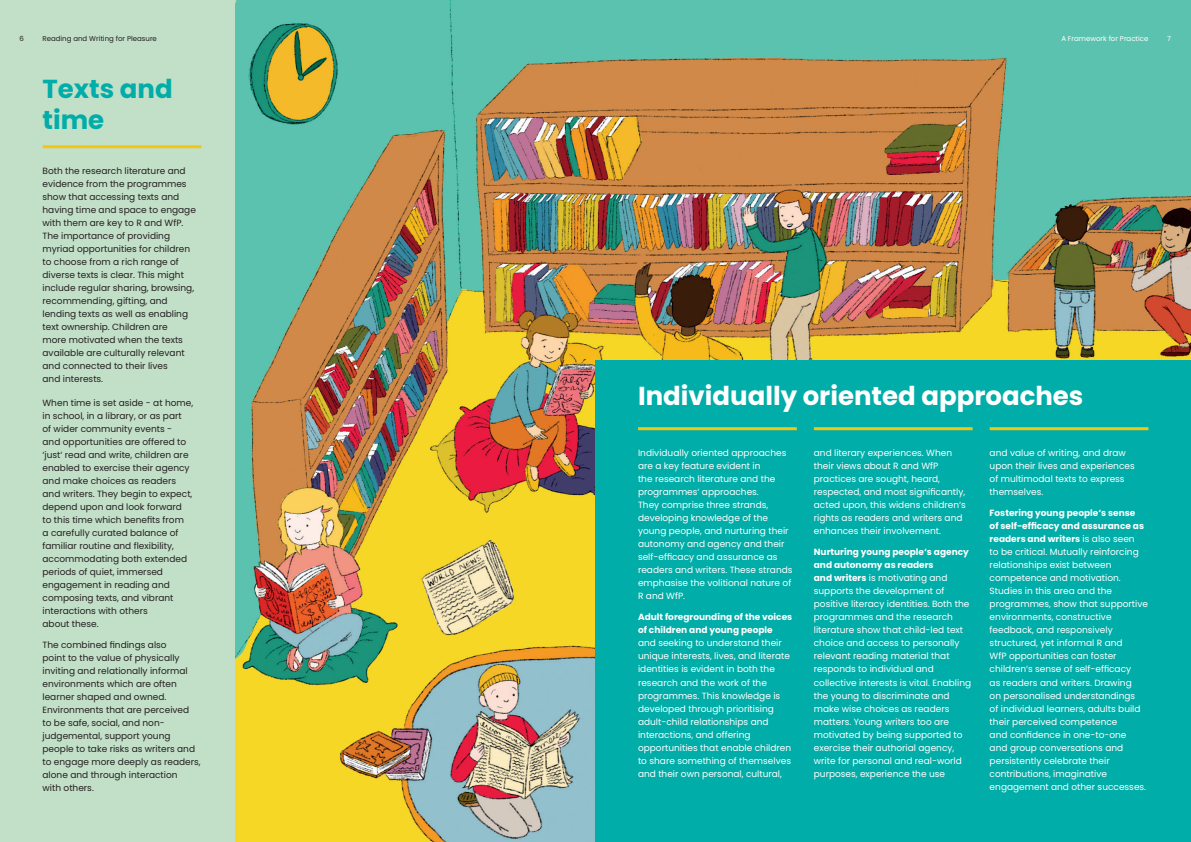
<style>
.page{position:relative;width:1191px;height:842px;background:#fff}
.page>*{position:absolute;margin:0;border:0;box-sizing:border-box;transform-origin:0 0}
.Main_Heading{font:700 26px "Poppins";color:#fff}
.Main_Heading-2{font:700 26px/31.2px "Poppins";color:#00ada8}
.Body{font:9px/13px "Poppins";color:#fff}
.Body-2{font:9px/13px "Poppins";color:#231f20}
.t1{font:7px "Poppins";color:#231f20}
.t2{font:7px "Poppins";color:#fff}
.s1{font-weight:700}
</style>
<div class="page">
<div style="left:0;top:0;width:235px;height:842px;background:#c2dfc8"></div>
<img style="left:235px;top:0;width:956px;height:842px">
<div style="left:595px;top:361px;width:596px;height:481px;background:#00ada8"></div>
<hr style="left:43px;top:145px;width:158px;height:3px;background:#f4c610">
<hr style="left:638px;top:427px;width:159px;height:3px;background:#f4c610">
<hr style="left:814px;top:427px;width:158px;height:3px;background:#f4c610">
<hr style="left:989px;top:427px;width:159px;height:3px;background:#f4c610">
<p class="t1" style="left:19px;top:35px;width:6px">6</p>
<p class="t1" style="left:43px;top:35px;width:116px">Reading and Writing for Pleasure</p>
<p class="t2" style="left:1061px;top:35px;width:89px">A Framework for Practice</p>
<p class="t2" style="left:1167px;top:35px;width:5px">7</p>
<p class="Main_Heading-2" style="left:43px;top:74px;width:132px">Texts and time</p>
<p class="Body-2" style="left:43px;top:164px;width:155px">Both the research literature and evidence from the programmes show that accessing texts and having time and space to engage with them are key to R and WfP.<br>The importance of providing myriad opportunities for children to choose from a rich range of diverse texts is clear. This might include regular sharing, browsing, recommending, gifting, and lending texts as well as enabling text ownership. Children are<br>more motivated when the texts available are culturally relevant and connected to their lives<br>and interests.</p>
<p class="Body-2" style="left:43px;top:396px;width:152px">When time is set aside - at home, in school, in a library, or as part<br>of wider community events -<br>and opportunities are offered to ‘just‘ read and write, children are enabled to exercise their agency and make choices as readers and writers. They begin to expect, depend upon and look forward to this time which benefits from<br>a carefully curated balance of familiar routine and flexibility, accommodating both extended periods of quiet, immersed engagement in reading and composing texts, and vibrant interactions with others<br>about these.</p>
<p class="Body-2" style="left:43px;top:639px;width:160px">The combined findings also<br>point to the value of physically inviting and relationally informal environments which are often learner shaped and owned.<br>Environments that are perceived<br>to be safe, social, and non&shy;judgemental, support young people to take risks as writers and to engage more deeply as readers, alone and through interaction<br>with others.</p>
<p class="Main_Heading" style="left:638px;top:381px;width:447px">Individually oriented approaches</p>
<p class="Body" style="left:989px;top:446px;width:147px">and value of writing, and draw upon their lives and experiences of multimodal texts to express themselves.</p>
<p class="Body" style="left:989px;top:507px;width:160px"><span class="s1">Fostering young people‘s sense<br>of self-efficacy and assurance as readers and writers</span> is also seen<br>to be critical. Mutually reinforcing relationships exist between competence and motivation.<br>Studies in this area and the programmes, show that supportive environments, constructive feedback, and responsively structured, yet informal R and<br>WfP opportunities can foster children‘s sense of self-efficacy<br>as readers and writers. Drawing<br>on personalised understandings<br>of individual learners, adults build their perceived competence<br>and confidence in one-to-one<br>and group conversations and persistently celebrate their contributions, imaginative engagement and other successes.</p>
<p class="Body" style="left:638px;top:446px;width:156px">Individually oriented approaches are a key feature evident in<br>the research literature and the programmes‘ approaches.<br>They comprise three strands, developing knowledge of the young people, and nurturing their autonomy and agency and their self-efficacy and assurance as readers and writers. These strands emphasise the volitional nature of<br>R and WfP.</p>
<p class="Body" style="left:638px;top:611px;width:156px"><span class="s1">Adult foregrounding of the voices of children and young people </span>and seeking to understand their unique interests, lives, and literate identities is evident in both the research and the work of the programmes. This knowledge is developed through prioritising adult-child relationships and interactions, and offering opportunities that enable children to share something of themselves and their own personal, cultural,</p>
<p class="Body" style="left:814px;top:446px;width:154px">and literary experiences. When their views about R and WfP practices are sought, heard, respected, and most significantly, acted upon, this widens children‘s rights as readers and writers and enhances their involvement.</p>
<p class="Body" style="left:814px;top:546px;width:159px"><span class="s1">Nurturing young people‘s agency and autonomy as readers<br>and writers</span> is motivating and supports the development of positive literacy identities. Both the programmes and the research literature show that child-led text choice and access to personally relevant reading material that responds to individual and collective interests is vital. Enabling the young to discriminate and make wise choices as readers matters. Young writers too are motivated by being supported to exercise their authorial agency, write for personal and real-world purposes, experience the use</p>
</div>
